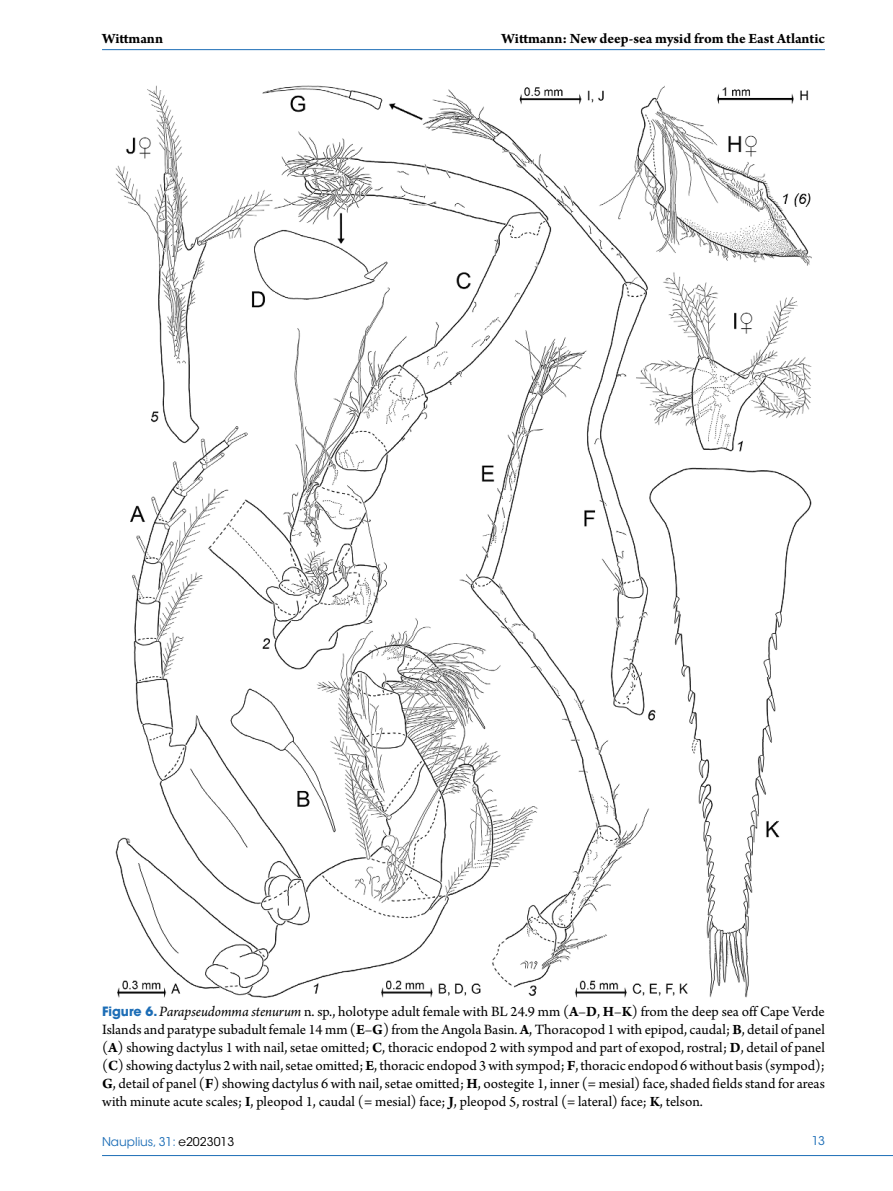
<style>
.page{position:relative;width:893px;height:1191px;background:#fff}
.page>*{position:absolute;margin:0;border:0;box-sizing:border-box;transform-origin:0 0}
.t1{font:15px/18px "Arno Pro";letter-spacing:-.005em;color:#000;text-align:justify}
.t2{font:700 15px "Arno Pro";letter-spacing:-.005em;color:#000}
.t3{font:12px "ITC Avant Garde Std";color:#1c6db6}
.s1{font-family:"ITC Avant Garde Std";font-weight:700;font-size:12.75px;color:#1c6db6}
.s2{font-style:italic}
.s3{font-weight:700}
.s4{color:#000}
</style>
<div class="page">
<hr style="left:102px;top:1155px;width:791px;height:1px;background:#1c6db6">
<hr style="left:102px;top:49px;width:723px;height:1px;background:#1c6db6">
<img style="left:115px;top:85px;width:697px;height:912px">
<p class="t2" style="left:102px;top:30px;width:62px">Wittmann</p>
<p class="t2" style="left:502px;top:30px;width:325px">Wittmann: New deep-sea mysid from the East Atlantic</p>
<p class="t1" style="left:102px;top:1003px;width:724px"><span class="s1">Figure 6.</span> <span class="s2">Parapseudomma stenurum</span> n. sp., holotype adult female with BL 24.9 mm (<span class="s3">A</span>–<span class="s3">D</span>, <span class="s3">H</span>–<span class="s3">K</span>) from the deep sea off Cape Verde Islands and paratype subadult female 14 mm (<span class="s3">E</span>–<span class="s3">G</span>) from the Angola Basin. <span class="s3">A</span>, Thoracopod 1 with epipod, caudal; <span class="s3">B</span>, detail of panel (<span class="s3">A</span>) showing dactylus 1 with nail, setae omitted; <span class="s3">C</span>, thoracic endopod 2 with sympod and part of exopod, rostral; <span class="s3">D</span>, detail of panel (<span class="s3">C</span>) showing dactylus 2 with nail, setae omitted; <span class="s3">E</span>, thoracic endopod 3 with sympod; <span class="s3">F</span>, thoracic endopod 6 without basis (sympod); <span class="s3">G</span>, detail of panel (<span class="s3">F</span>) showing dactylus 6 with nail, setae omitted; <span class="s3">H</span>, oostegite 1, inner (= mesial) face, shaded fields stand for areas with minute acute scales; <span class="s3">I</span>, pleopod 1, caudal (= mesial) face; <span class="s3">J</span>, pleopod 5, rostral (= lateral) face; <span class="s3">K</span>, telson.</p>
<p class="t3" style="left:102px;top:1134px;width:85px">Nauplius, 31: <span class="s4">e202301</span></p>
<p class="t3" style="left:812px;top:1133px;width:15px">13</p>
</div>
